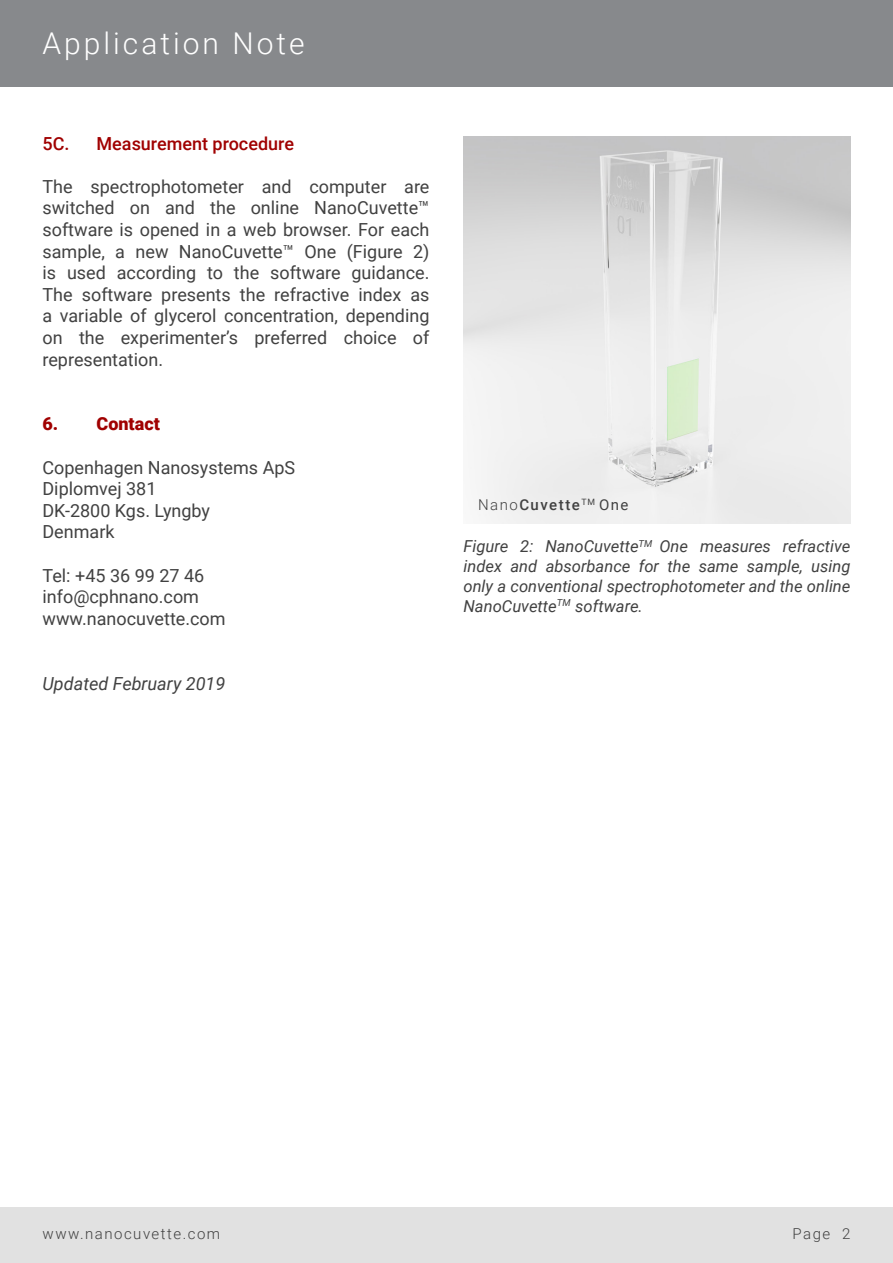
<style>
.page{position:relative;width:893px;height:1263px;background:#fff}
.page>*{position:absolute;margin:0;border:0;box-sizing:border-box;transform-origin:0 0}
.t1{font:300 30px "Roboto";letter-spacing:.1em;color:#fff}
.t2{font:18px/21.6px "Roboto";color:#414141;text-align:justify}
.t3{font:500 18px "Roboto";color:#a00000}
.t4{font:italic 18px "Roboto";color:#414141}
.t5{font:900 18px "Roboto";color:#a00000}
.t6{font:italic 16.5px/19.8px "Roboto";color:#414141;text-align:justify}
.t7{font:300 15px "Roboto";letter-spacing:.1em;color:#414141}
.t8{font:500 15px "Roboto";letter-spacing:.1em;color:#414141}
.s1{font-weight:300}
.s2{font-weight:400}
</style>
<div class="page">
<div style="left:0;top:1208px;width:893px;height:55px;background:#e1e1e1"></div>
<div style="left:0;top:0;width:893px;height:86px;background:#87898c"></div>
<img style="left:463px;top:136px;width:387px;height:387px">
<p class="t1" style="left:43px;top:22px;width:264px">Application Note</p>
<p class="t3" style="left:43px;top:131px;width:253px">5C. Measurement procedure</p>
<p class="t2" style="left:43px;top:175px;width:388px">The spectrophotometer and computer are switched on and the online NanoCuvette™ software is opened in a web browser. For each sample, a new NanoCuvette™ One (Figure 2) is used according to the software guidance.<br>The software presents the refractive index as a variable of glycerol concentration, depending on the experimenter’s preferred choice of representation.</p>
<p class="t5" style="left:43px;top:411px;width:119px">6. Contact</p>
<p class="t2" style="left:43px;top:456px;width:254px">Copenhagen Nanosystems ApS</p>
<p class="t2" style="left:43px;top:477px;width:115px">Diplomvej 381</p>
<p class="t2" style="left:43px;top:499px;width:169px">DK-2800 Kgs. Lyngby</p>
<p class="t2" style="left:43px;top:520px;width:74px">Denmark</p>
<p class="t2" style="left:43px;top:564px;width:163px">Tel: +45 36 99 27 46</p>
<p class="t2" style="left:43px;top:585px;width:158px">info@cphnano.com</p>
<p class="t2" style="left:43px;top:607px;width:185px">www.nanocuvette.com</p>
<p class="t4" style="left:43px;top:671px;width:184px">Updated February 2019</p>
<p class="t8" style="left:478px;top:494px;width:152px"><span class="s1">Nano</span>Cuvette<sup>TM</sup> <span class="s2">One</span></p>
<p class="t6" style="left:463px;top:536px;width:388px">Figure 2: NanoCuvette<sup>TM</sup> One measures refractive index and absorbance for the same sample, using only a conventional spectrophotometer and the online NanoCuvette<sup>TM</sup> software.</p>
<p class="t7" style="left:43px;top:1223px;width:179px">www.nanocuvette.com</p>
<p class="t7" style="left:793px;top:1223px;width:59px">Page 2</p>
</div>
